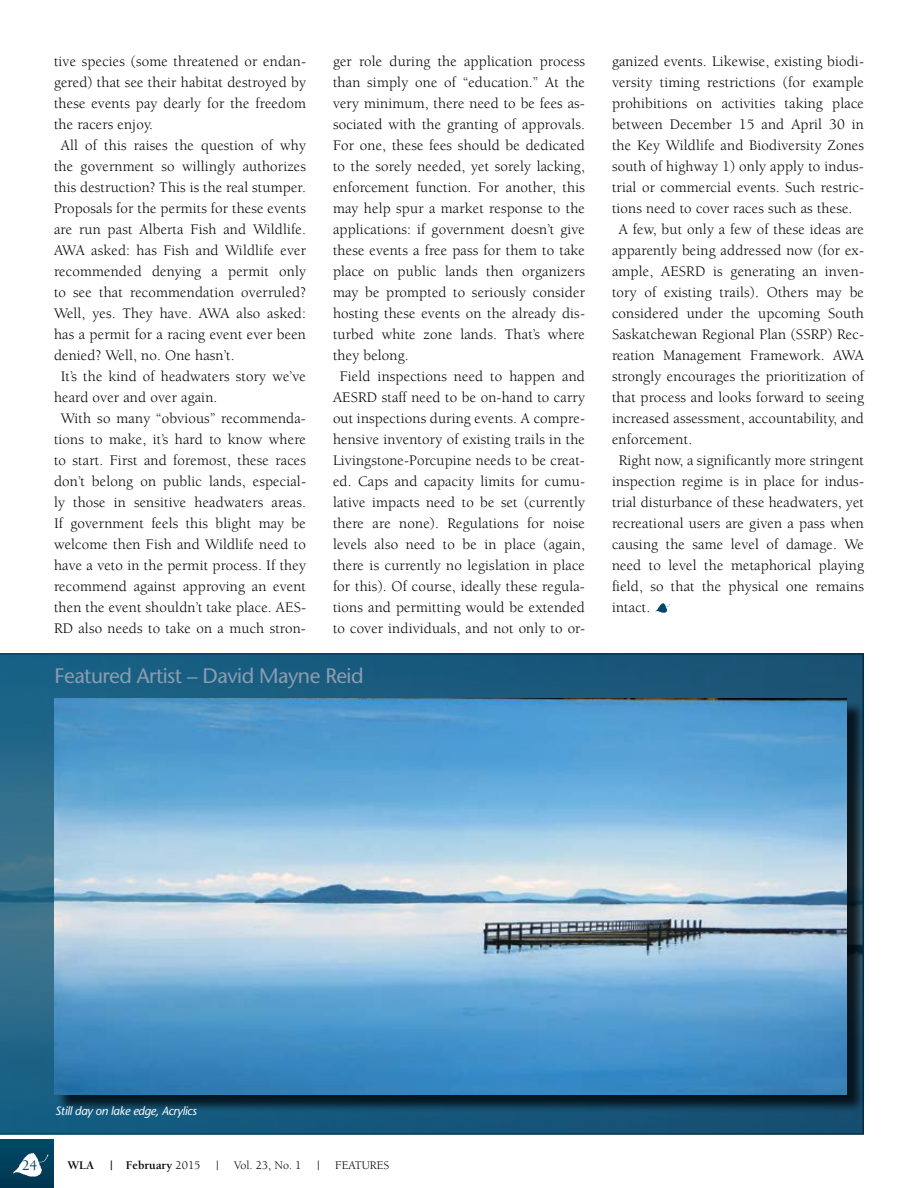
<style>
.page{position:relative;width:918px;height:1188px;background:#fff}
.page>*{position:absolute;margin:0;border:0;box-sizing:border-box;transform-origin:0 0}
.t1{font:21px "Stone Sans";letter-spacing:-.025em;color:#8a9cb0}
.t2{font:15px "Berkeley";letter-spacing:.01em;color:#000}
.t3{font:500 15px "Berkeley";color:#004968}
.t4{font:italic 12px "Stone Sans";letter-spacing:-.025em;color:#fff}
.t5{font:12px "Berkeley";color:#000}
.t6{font:700 12px "Berkeley";color:#000}
.s1{font-weight:400}
</style>
<div class="page">
<div style="left:0;top:1139px;width:53px;height:49px;background:linear-gradient(to right,#003f5c,#00405d)"></div>
<svg style="left:13px;top:1153px;width:36px;height:24px"></svg>
<svg style="left:0;top:653px;width:864px;height:482px;background:#1d5d7e"></svg>
<svg style="left:656px;top:603px;width:14px;height:10px"></svg>
<div style="left:56px;top:701px;width:809px;height:412px;background:#000;opacity:.75"></div>
<img style="left:54px;top:699px;width:793px;height:395px">
<p class="t2" style="left:54px;top:53px;width:254px">tive species (some threatened or endan-</p>
<p class="t2" style="left:54px;top:74px;width:254px">gered) that see their habitat destroyed by</p>
<p class="t2" style="left:54px;top:95px;width:253px">these events pay dearly for the freedom</p>
<p class="t2" style="left:54px;top:116px;width:100px">the racers enjoy.</p>
<p class="t2" style="left:61px;top:137px;width:247px">All of this raises the question of why</p>
<p class="t2" style="left:54px;top:158px;width:254px">the government so willingly authorizes</p>
<p class="t2" style="left:54px;top:179px;width:253px">this destruction? This is the real stumper.</p>
<p class="t2" style="left:54px;top:200px;width:254px">Proposals for the permits for these events</p>
<p class="t2" style="left:54px;top:221px;width:253px">are run past Alberta Fish and Wildlife.</p>
<p class="t2" style="left:54px;top:242px;width:253px">AWA asked: has Fish and Wildlife ever</p>
<p class="t2" style="left:54px;top:263px;width:254px">recommended denying a permit only</p>
<p class="t2" style="left:54px;top:284px;width:253px">to see that recommendation overruled?</p>
<p class="t2" style="left:54px;top:305px;width:254px">Well, yes. They have. AWA also asked:</p>
<p class="t2" style="left:54px;top:326px;width:253px">has a permit for a racing event ever been</p>
<p class="t2" style="left:54px;top:347px;width:182px">denied? Well, no. One hasn’t.</p>
<p class="t2" style="left:61px;top:368px;width:247px">It’s the kind of headwaters story we’ve</p>
<p class="t2" style="left:54px;top:389px;width:165px">heard over and over again.</p>
<p class="t2" style="left:61px;top:410px;width:247px">With so many “obvious” recommenda-</p>
<p class="t2" style="left:54px;top:431px;width:254px">tions to make, it’s hard to know where</p>
<p class="t2" style="left:54px;top:452px;width:254px">to start. First and foremost, these races</p>
<p class="t2" style="left:54px;top:473px;width:254px">don’t belong on public lands, especial-</p>
<p class="t2" style="left:54px;top:494px;width:254px">ly those in sensitive headwaters areas.</p>
<p class="t2" style="left:54px;top:515px;width:253px">If government feels this blight may be</p>
<p class="t2" style="left:54px;top:536px;width:253px">welcome then Fish and Wildlife need to</p>
<p class="t2" style="left:54px;top:557px;width:253px">have a veto in the permit process. If they</p>
<p class="t2" style="left:54px;top:578px;width:254px">recommend against approving an event</p>
<p class="t2" style="left:54px;top:599px;width:254px">then the event shouldn’t take place. AES-</p>
<p class="t2" style="left:54px;top:620px;width:253px">RD also needs to take on a much stron-</p>
<p class="t2" style="left:333px;top:53px;width:254px">ger role during the application process</p>
<p class="t2" style="left:333px;top:74px;width:253px">than simply one of “education.” At the</p>
<p class="t2" style="left:333px;top:95px;width:253px">very minimum, there need to be fees as-</p>
<p class="t2" style="left:333px;top:116px;width:253px">sociated with the granting of approvals.</p>
<p class="t2" style="left:333px;top:137px;width:254px">For one, these fees should be dedicated</p>
<p class="t2" style="left:333px;top:158px;width:253px">to the sorely needed, yet sorely lacking,</p>
<p class="t2" style="left:333px;top:179px;width:254px">enforcement function. For another, this</p>
<p class="t2" style="left:333px;top:200px;width:254px">may help spur a market response to the</p>
<p class="t2" style="left:333px;top:221px;width:253px">applications: if government doesn’t give</p>
<p class="t2" style="left:333px;top:242px;width:253px">these events a free pass for them to take</p>
<p class="t2" style="left:333px;top:263px;width:253px">place on public lands then organizers</p>
<p class="t2" style="left:333px;top:284px;width:254px">may be prompted to seriously consider</p>
<p class="t2" style="left:333px;top:305px;width:254px">hosting these events on the already dis-</p>
<p class="t2" style="left:333px;top:326px;width:253px">turbed white zone lands. That’s where</p>
<p class="t2" style="left:333px;top:347px;width:77px">they belong.</p>
<p class="t2" style="left:340px;top:368px;width:247px">Field inspections need to happen and</p>
<p class="t2" style="left:333px;top:389px;width:254px">AESRD staff need to be on-hand to carry</p>
<p class="t2" style="left:333px;top:410px;width:254px">out inspections during events. A compre-</p>
<p class="t2" style="left:333px;top:431px;width:253px">hensive inventory of existing trails in the</p>
<p class="t2" style="left:333px;top:452px;width:253px">Livingstone-Porcupine needs to be creat-</p>
<p class="t2" style="left:333px;top:473px;width:254px">ed. Caps and capacity limits for cumu-</p>
<p class="t2" style="left:333px;top:494px;width:254px">lative impacts need to be set (currently</p>
<p class="t2" style="left:333px;top:515px;width:254px">there are none). Regulations for noise</p>
<p class="t2" style="left:333px;top:536px;width:254px">levels also need to be in place (again,</p>
<p class="t2" style="left:333px;top:557px;width:254px">there is currently no legislation in place</p>
<p class="t2" style="left:333px;top:578px;width:253px">for this). Of course, ideally these regula-</p>
<p class="t2" style="left:333px;top:599px;width:254px">tions and permitting would be extended</p>
<p class="t2" style="left:333px;top:620px;width:253px">to cover individuals, and not only to or-</p>
<h1 class="t1" style="left:55px;top:663px;width:310px">Featured Artist – David Mayne Reid</h1>
<p class="t2" style="left:612px;top:53px;width:254px">ganized events. Likewise, existing biodi-</p>
<p class="t2" style="left:612px;top:74px;width:254px">versity timing restrictions (for example</p>
<p class="t2" style="left:612px;top:95px;width:254px">prohibitions on activities taking place</p>
<p class="t2" style="left:612px;top:116px;width:254px">between December 15 and April 30 in</p>
<p class="t2" style="left:612px;top:137px;width:253px">the Key Wildlife and Biodiversity Zones</p>
<p class="t2" style="left:612px;top:158px;width:253px">south of highway 1) only apply to indus-</p>
<p class="t2" style="left:612px;top:179px;width:254px">trial or commercial events. Such restric-</p>
<p class="t2" style="left:612px;top:200px;width:242px">tions need to cover races such as these.</p>
<p class="t2" style="left:619px;top:221px;width:247px">A few, but only a few of these ideas are</p>
<p class="t2" style="left:612px;top:242px;width:254px">apparently being addressed now (for ex-</p>
<p class="t2" style="left:612px;top:263px;width:254px">ample, AESRD is generating an inven-</p>
<p class="t2" style="left:612px;top:284px;width:253px">tory of existing trails). Others may be</p>
<p class="t2" style="left:612px;top:305px;width:254px">considered under the upcoming South</p>
<p class="t2" style="left:612px;top:326px;width:254px">Saskatchewan Regional Plan (SSRP) Rec-</p>
<p class="t2" style="left:612px;top:347px;width:253px">reation Management Framework. AWA</p>
<p class="t2" style="left:612px;top:368px;width:254px">strongly encourages the prioritization of</p>
<p class="t2" style="left:612px;top:389px;width:253px">that process and looks forward to seeing</p>
<p class="t2" style="left:612px;top:410px;width:253px">increased assessment, accountability, and</p>
<p class="t2" style="left:612px;top:431px;width:82px">enforcement.</p>
<p class="t2" style="left:619px;top:452px;width:247px">Right now, a significantly more stringent</p>
<p class="t2" style="left:612px;top:473px;width:254px">inspection regime is in place for indus-</p>
<p class="t2" style="left:612px;top:494px;width:253px">trial disturbance of these headwaters, yet</p>
<p class="t2" style="left:612px;top:515px;width:254px">recreational users are given a pass when</p>
<p class="t2" style="left:612px;top:536px;width:254px">causing the same level of damage. We</p>
<p class="t2" style="left:612px;top:557px;width:254px">need to level the metaphorical playing</p>
<p class="t2" style="left:612px;top:578px;width:253px">field, so that the physical one remains</p>
<p class="t2" style="left:612px;top:599px;width:40px">intact.</p>
<p class="t4" style="left:55px;top:1103px;width:143px">Still day on lake edge, Acrylics</p>
<p class="t3" style="left:22px;top:1158px;width:17px">24</p>
<p class="t6" style="left:68px;top:1159px;width:28px">WLA</p>
<p class="t6" style="left:110px;top:1159px;width:92px">| February <span class="s1">2015</span></p>
<p class="t5" style="left:216px;top:1159px;width:4px">|</p>
<p class="t5" style="left:234px;top:1159px;width:69px">Vol. 23, No. 1</p>
<p class="t5" style="left:317px;top:1159px;width:4px">|</p>
<p class="t5" style="left:335px;top:1159px;width:56px">FEATURES</p>
</div>
